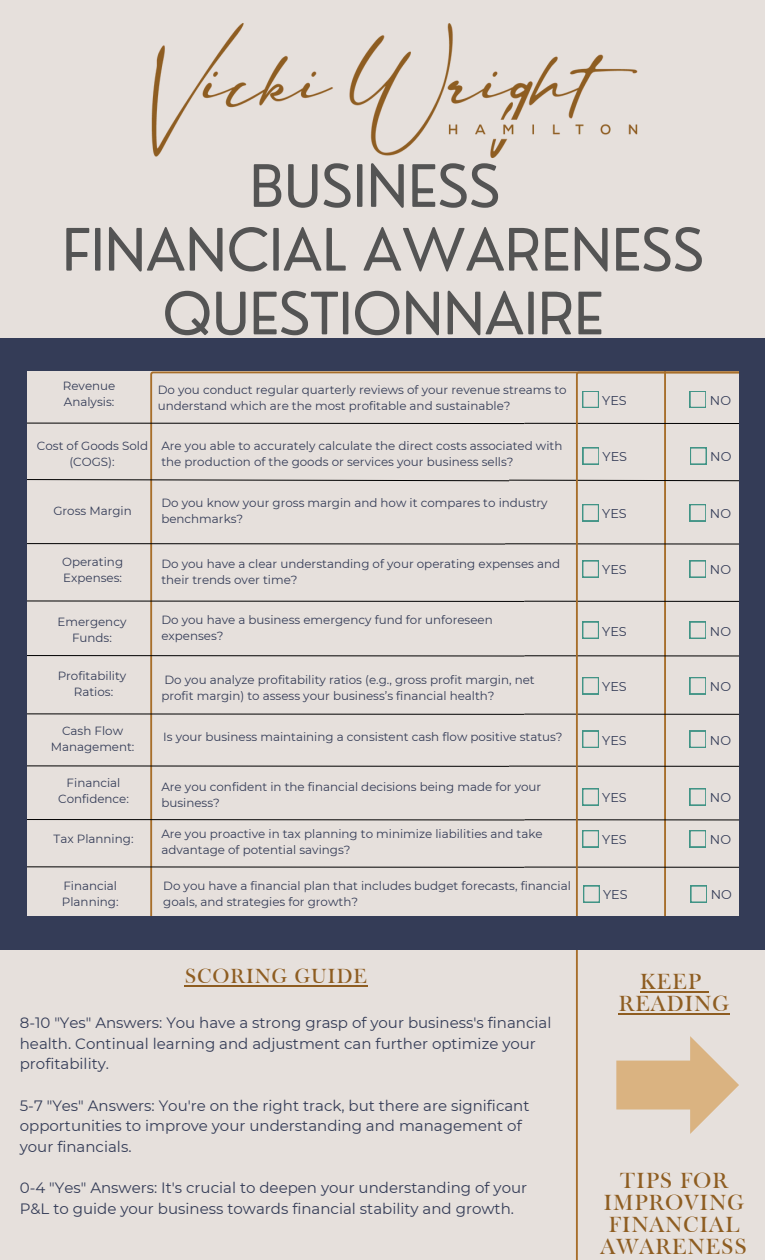
<style>
.page{position:relative;width:765px;height:1260px;background:#e6e0dc}
.page>*{position:absolute;margin:0;border:0;box-sizing:border-box;transform-origin:0 0}
.t1{font:56.88px/63.8px "Nourd";color:#545454;text-align:center}
.t2{font:22.5px/22.1px "Frys Baskerville BT";letter-spacing:.035em;color:#8e5d21;text-align:center}
.t3{font:21px "Frys Baskerville BT";letter-spacing:.035em;color:#8e5d21}
.t4{font:15px/20.6px "Montserrat";color:#343c57}
.t5{font:12.75px "Montserrat";color:#343c57}
.t6{font:11.88px/16px "Montserrat";color:#343c57}
</style>
<div class="page">
<svg style="left:150px;top:371px;width:426px;height:545px"></svg>
<div style="left:0;top:338px;width:752px;height:33px;background:#343c57"></div>
<svg style="left:26px;top:422px;width:550px;height:3px"></svg>
<svg style="left:26px;top:479px;width:550px;height:3px"></svg>
<svg style="left:26px;top:543px;width:550px;height:2px"></svg>
<svg style="left:26px;top:600px;width:550px;height:3px"></svg>
<svg style="left:26px;top:655px;width:550px;height:2px"></svg>
<svg style="left:26px;top:713px;width:550px;height:3px"></svg>
<svg style="left:26px;top:765px;width:550px;height:3px"></svg>
<svg style="left:26px;top:819px;width:550px;height:2px"></svg>
<svg style="left:26px;top:866px;width:550px;height:2px"></svg>
<svg style="left:576px;top:371px;width:163px;height:545px"></svg>
<svg style="left:576px;top:949px;width:189px;height:311px"></svg>
<div style="left:739px;top:338px;width:26px;height:611px;background:#343c57"></div>
<div style="left:0;top:916px;width:765px;height:33px;background:#343c57"></div>
<div style="left:0;top:339px;width:26px;height:587px;background:#343c57"></div>
<hr style="left:640px;top:991px;width:62px;height:2px;background:#8e5d21">
<svg style="left:702px;top:991px;width:7px;height:2px"></svg>
<hr style="left:618px;top:1013px;width:112px;height:2px;background:#8e5d21">
<svg style="left:616px;top:1036px;width:123px;height:98px"></svg>
<img style="left:151px;top:23px;width:487px;height:135px">
<hr style="left:185px;top:985px;width:183px;height:2px;background:#8e5d21">
<h3 class="t1" style="left:62px;top:154px;width:643px">BUSINESS<br>FINANCIAL AWARENESS<br>QUESTIONNAIRE</h3>
<p class="t6" style="left:63px;top:378px;width:54px">Revenue</p>
<p class="t6" style="left:64px;top:394px;width:52px">Analysis:</p>
<h4 class="t6" style="left:37px;top:438px;width:113px">Cost of Goods Sold</h4>
<h4 class="t6" style="left:69px;top:454px;width:47px">(COGS):</h4>
<h4 class="t6" style="left:158px;top:382px;width:410px">Do you conduct regular quarterly reviews of your revenue streams to understand which are the most profitable and sustainable?</h4>
<p class="t6" style="left:161px;top:438px;width:403px">Are you able to accurately calculate the direct costs associated with the production of the goods or services your business sells?</p>
<p class="t6" style="left:161px;top:495px;width:388px">Do you know your gross margin and how it compares to industry benchmarks?</p>
<p class="t6" style="left:53px;top:503px;width:80px">Gross Margin</p>
<p class="t6" style="left:62px;top:554px;width:63px">Operating<br>Expenses:</p>
<p class="t6" style="left:58px;top:614px;width:70px">Emergency</p>
<p class="t6" style="left:72px;top:630px;width:41px">Funds:</p>
<p class="t6" style="left:58px;top:668px;width:70px">Profitability</p>
<p class="t6" style="left:74px;top:684px;width:41px">Ratios:</p>
<p class="t6" style="left:51px;top:723px;width:85px;text-align:center">Cash Flow<br>Management:</p>
<p class="t6" style="left:58px;top:775px;width:72px;text-align:center">Financial<br>Confidence:</p>
<p class="t6" style="left:54px;top:830px;width:81px">Tax Planning:</p>
<h2 class="t6" style="left:62px;top:878px;width:58px">Financial<br>Planning:</h2>
<h2 class="t6" style="left:163px;top:878px;width:409px">Do you have a financial plan that includes budget forecasts, financial goals, and strategies for growth?</h2>
<h4 class="t6" style="left:161px;top:556px;width:400px">Do you have a clear understanding of your operating expenses and their trends over time?</h4>
<p class="t6" style="left:161px;top:612px;width:333px">Do you have a business emergency fund for unforeseen expenses?</p>
<p class="t6" style="left:161px;top:671px;width:375px">Do you analyze profitability ratios (e.g., gross profit margin, net profit margin) to assess your business’s financial health?</p>
<p class="t6" style="left:163px;top:729px;width:401px">Is your business maintaining a consistent cash flow positive status?</p>
<h4 class="t6" style="left:161px;top:779px;width:381px">Are you confident in the financial decisions being made for your business?</h4>
<h4 class="t6" style="left:161px;top:825px;width:383px">Are you proactive in tax planning to minimize liabilities and take advantage of potential savings?</h4>
<h4 class="t5" style="left:602px;top:392px;width:26px">YES</h4>
<p class="t5" style="left:603px;top:449px;width:26px">YES</p>
<p class="t5" style="left:602px;top:506px;width:26px">YES</p>
<p class="t5" style="left:602px;top:562px;width:26px">YES</p>
<h4 class="t5" style="left:602px;top:623px;width:26px">YES</h4>
<h4 class="t5" style="left:602px;top:679px;width:26px">YES</h4>
<p class="t5" style="left:602px;top:732px;width:26px">YES</p>
<p class="t5" style="left:602px;top:790px;width:26px">YES</p>
<h4 class="t5" style="left:602px;top:832px;width:26px">YES</h4>
<h4 class="t5" style="left:603px;top:887px;width:26px">YES</h4>
<p class="t5" style="left:710px;top:392px;width:23px">NO</p>
<h1 class="t5" style="left:710px;top:449px;width:23px">NO</h1>
<h4 class="t5" style="left:710px;top:506px;width:23px">NO</h4>
<h4 class="t5" style="left:710px;top:562px;width:23px">NO</h4>
<h4 class="t5" style="left:710px;top:623px;width:23px">NO</h4>
<h4 class="t5" style="left:710px;top:679px;width:23px">NO</h4>
<h4 class="t5" style="left:710px;top:732px;width:23px">NO</h4>
<h4 class="t5" style="left:710px;top:790px;width:23px">NO</h4>
<h4 class="t5" style="left:710px;top:832px;width:23px">NO</h4>
<h4 class="t5" style="left:711px;top:887px;width:23px">NO</h4>
<h3 class="t3" style="left:185px;top:963px;width:184px">SCORING GUIDE</h3>
<h2 class="t4" style="left:20px;top:1012px;width:533px">8-10 "Yes" Answers: You have a strong grasp of your business's financial health. Continual learning and adjustment can further optimize your profitability.</h2>
<h2 class="t4" style="left:20px;top:1095px;width:511px">5-7 "Yes" Answers: You're on the right track, but there are significant opportunities to improve your understanding and management of your financials.</h2>
<h3 class="t4" style="left:20px;top:1177px;width:509px">0-4 "Yes" Answers: It's crucial to deepen your understanding of your<br>P&amp;L to guide your business towards financial stability and growth.</h3>
<h4 class="t2" style="left:618px;top:969px;width:112px">KEEP<br>READING</h4>
<p class="t2" style="left:601px;top:1168px;width:148px">TIPS FOR<br>IMPROVING<br>FINANCIAL<br>AWARENESS</p>
</div>
